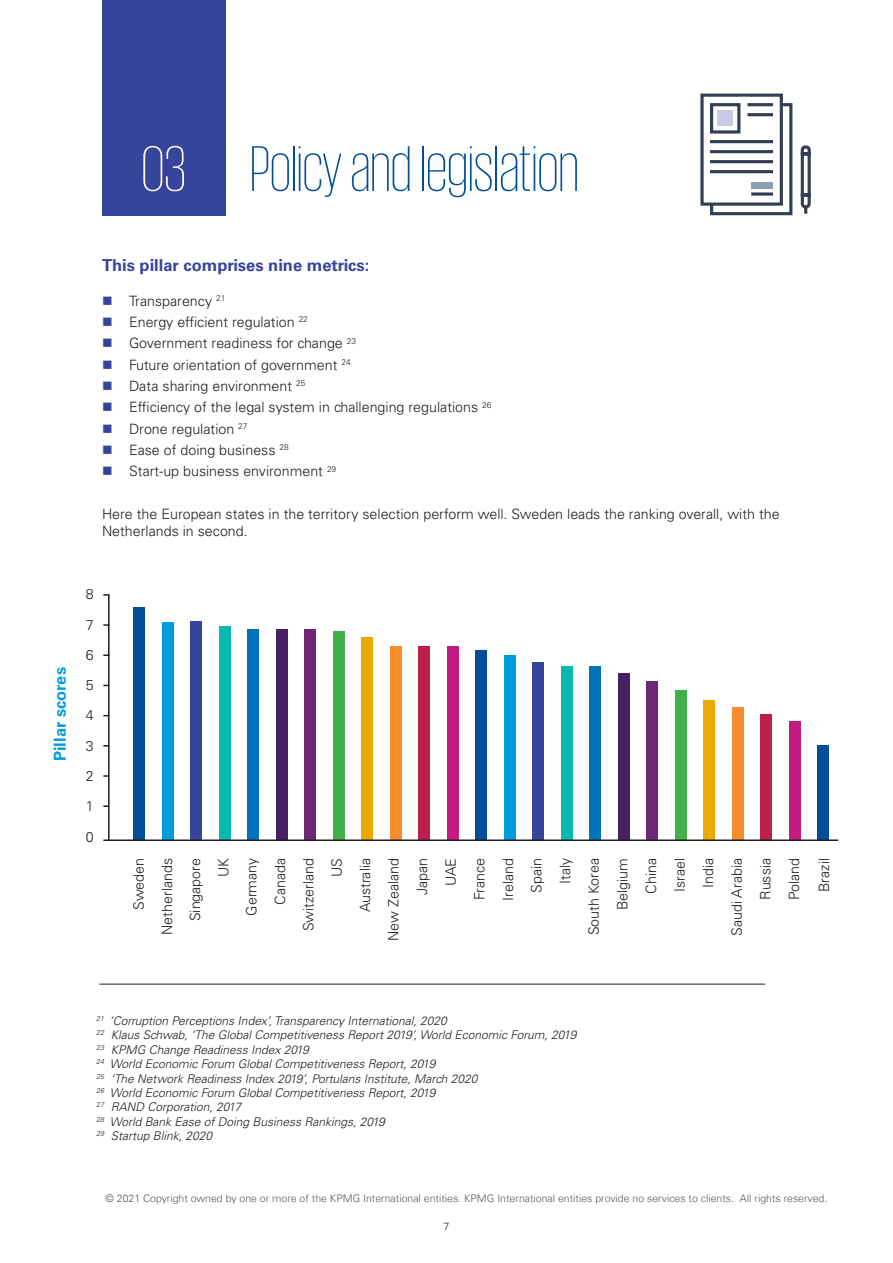
<style>
.page{position:relative;width:893px;height:1263px;background:#fff}
.page>*{position:absolute;margin:0;border:0;box-sizing:border-box;transform-origin:0 0}
.t1{font:200 66px "KPMG";color:#014d97}
.t2{font:200 66px "KPMG";color:#fff}
.t3{font:700 16.5px "Univers LT Std";color:#36449c}
.t4{font:700 16.5px "Univers LT Std";color:#009cdc}
.t5{font:300 14.25px/28.5px "Univers LT Std";color:#231f20}
.t6{font:italic 300 12px/14.4px "Univers LT Std";color:#231f20}
.t7{font:300 10.5px "Universfor KPMG";color:#57585a}
.t8{font:300 10.5px "Universfor KPMG";color:#231f20}
</style>
<div class="page">
<hr style="left:99px;top:984px;width:666px;height:1px;background:#231f20">
<div style="left:102px;top:0;width:123px;height:215px;background:#36449c"></div>
<hr style="left:108px;top:595px;width:2px;height:246px;background:#231f20">
<svg style="left:103px;top:805px;width:7px;height:2px"></svg>
<svg style="left:103px;top:775px;width:7px;height:2px"></svg>
<svg style="left:103px;top:654px;width:7px;height:2px"></svg>
<svg style="left:103px;top:624px;width:7px;height:2px"></svg>
<svg style="left:103px;top:594px;width:7px;height:2px"></svg>
<div style="left:134px;top:607px;width:11px;height:232px;background:#014d97"></div>
<div style="left:162px;top:622px;width:12px;height:217px;background:#009cdc"></div>
<div style="left:191px;top:622px;width:11px;height:218px;background:#36449c"></div>
<div style="left:219px;top:626px;width:12px;height:214px;background:#08b9b1"></div>
<div style="left:248px;top:629px;width:11px;height:211px;background:#0072bc"></div>
<div style="left:276px;top:629px;width:11px;height:211px;background:#462265"></div>
<div style="left:304px;top:629px;width:12px;height:211px;background:#6e2777"></div>
<div style="left:333px;top:631px;width:11px;height:209px;background:#40b149"></div>
<div style="left:361px;top:638px;width:12px;height:203px;background:#eaaa00"></div>
<div style="left:390px;top:646px;width:11px;height:194px;background:#f68c2c"></div>
<div style="left:418px;top:646px;width:12px;height:194px;background:#bb214b"></div>
<div style="left:447px;top:646px;width:11px;height:194px;background:#c41a7f"></div>
<div style="left:475px;top:651px;width:12px;height:189px;background:#014d97"></div>
<div style="left:504px;top:655px;width:11px;height:185px;background:#009cdc"></div>
<div style="left:532px;top:662px;width:12px;height:178px;background:#36449c"></div>
<div style="left:561px;top:666px;width:11px;height:175px;background:#08b9b1"></div>
<div style="left:589px;top:666px;width:12px;height:174px;background:#0072bc"></div>
<div style="left:618px;top:673px;width:11px;height:167px;background:#462265"></div>
<div style="left:646px;top:681px;width:12px;height:159px;background:#6e2777"></div>
<div style="left:675px;top:690px;width:11px;height:150px;background:#40b149"></div>
<div style="left:703px;top:700px;width:12px;height:140px;background:#eaaa00"></div>
<div style="left:732px;top:707px;width:11px;height:133px;background:#f68c2c"></div>
<div style="left:760px;top:715px;width:12px;height:125px;background:#bb214b"></div>
<div style="left:789px;top:721px;width:11px;height:120px;background:#c41a7f"></div>
<div style="left:817px;top:745px;width:12px;height:96px;background:#014d97"></div>
<hr style="left:108px;top:839px;width:730px;height:2px;background:#231f20">
<svg style="left:700px;top:93px;width:111px;height:123px"></svg>
<h1 class="t2" style="left:141px;top:137px;width:46px">03</h1>
<h1 class="t1" style="left:250px;top:137px;width:330px">Policy and legislation</h1>
<p class="t3" style="left:102px;top:256px;width:269px">This pillar comprises nine metrics:</p>
<p class="t5" style="left:129px;top:290px;width:364px;line-height:21.3px">Transparency <sup>21<br></sup>Energy efficient regulation <sup>22<br></sup>Government readiness for change <sup>23<br></sup>Future orientation of government <sup>24<br></sup>Data sharing environment <sup>25<br></sup>Efficiency of the legal system in challenging regulations <sup>26<br></sup>Drone regulation <sup>27<br></sup>Ease of doing business <sup>28<br></sup>Start-up business environment <sup>29</sup></p>
<p class="t5" style="left:102px;top:505px;width:679px;line-height:17.1px">Here the European states in the territory selection perform well. Sweden leads the ranking overall, with the<br>Netherlands in second.</p>
<p class="t4" style="left:50px;top:761px;width:95px;rotate:-90deg">Pillar scores</p>
<p class="t5" style="left:86px;top:579px;width:9px;line-height:30.3px;text-align:justify">8<br>7<br>6<br>5<br>4<br>3<br>2<br>1<br>0</p>
<p class="t5" style="left:125px;top:941px;width:84px;text-align:right;rotate:-90deg">Sweden<br>Netherlands<br>Singapore<br>UK<br>Germany<br>Canada<br>Switzerland<br>US<br>Australia<br>New Zealand<br>Japan<br>UAE<br>France<br>Ireland<br>Spain<br>Italy<br>South Korea<br>Belgium<br>China<br>Israel<br>India<br>Saudi Arabia<br>Russia<br>Poland</p>
<p class="t5" style="left:810px;top:892px;width:36px;rotate:-90deg">Brazil</p>
<p class="t6" style="left:96px;top:1014px;width:482px"><sup>21</sup> ‘Corruption Perceptions Index’, Transparency International, 2020<br><sup>22</sup> Klaus Schwab, ‘The Global Competitiveness Report 2019’, World Economic Forum, 2019<br><sup>23</sup> KPMG Change Readiness Index 2019<br><sup>24</sup> World Economic Forum Global Competitiveness Report, 2019<br><sup>25</sup> ‘The Network Readiness Index 2019’, Portulans Institute, March 2020<br><sup>26</sup> World Economic Forum Global Competitiveness Report, 2019<br><sup>27</sup> RAND Corporation, 2017<br><sup>28</sup> World Bank Ease of Doing Business Rankings, 2019<br><sup>29</sup> Startup Blink, 2020</p>
<p class="t7" style="left:106px;top:1192px;width:723px">© 2021 Copyright owned by one or more of the KPMG International entities. KPMG International entities provide no services to clients. All rights reserved.</p>
<p class="t8" style="left:444px;top:1220px;width:7px">7</p>
</div>
